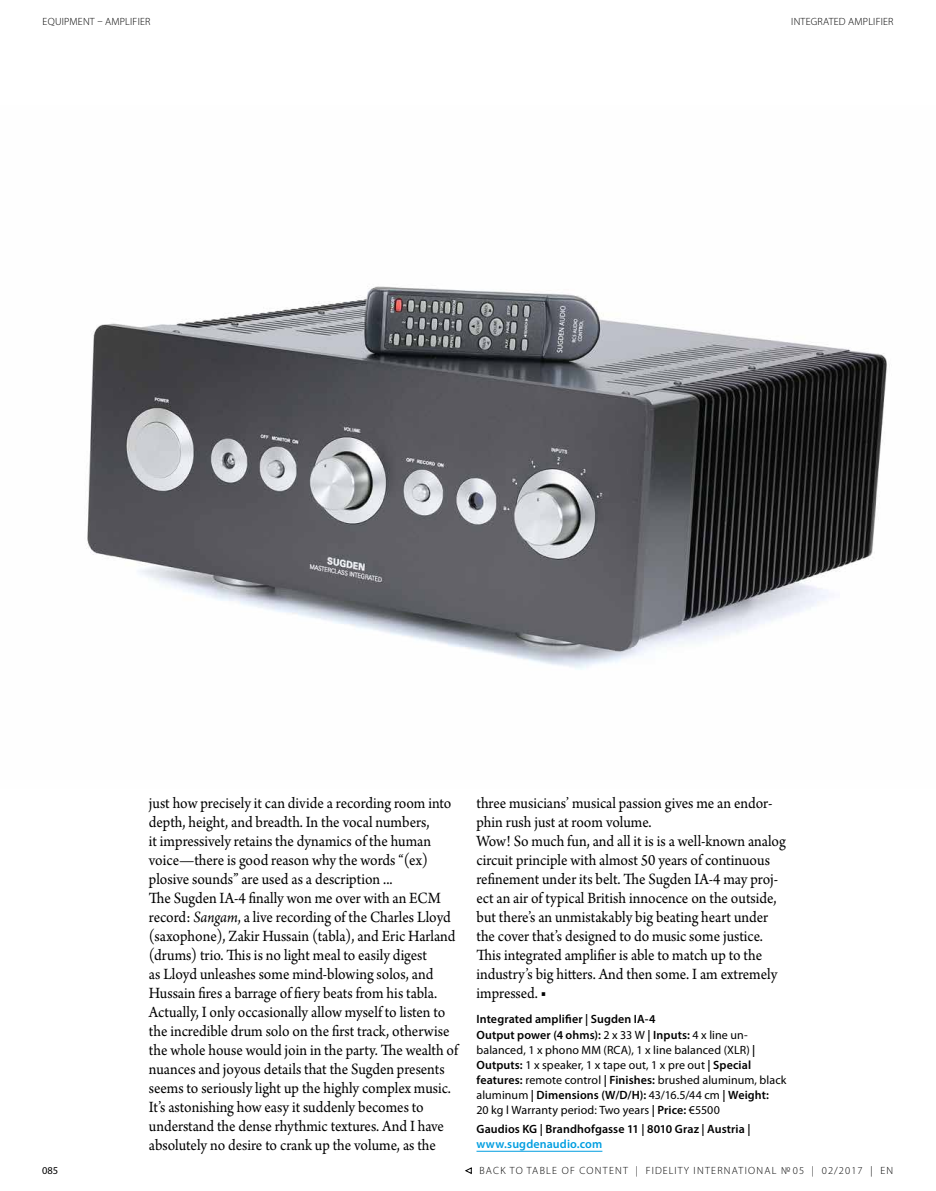
<style>
.page{position:relative;width:936px;height:1191px;background:#fff}
.page>*{position:absolute;margin:0;border:0;box-sizing:border-box;transform-origin:0 0}
.t1{font:16.5px/18.9px "Arno Pro";color:#000;scale:.93 1}
.t2{font:12px/15px "Myriad Pro";letter-spacing:.005em;color:#000}
.t3{font:600 12px/16.2px "Myriad Pro";letter-spacing:.01em;color:#000}
.t4{font:600 12px "Myriad Pro";letter-spacing:.01em;color:#009ee0}
.t5{font:300 10.5px "Myriad Pro";letter-spacing:.12em;color:#000}
.t6{font:300 10.5px "Myriad Pro";letter-spacing:.02em;color:#000}
.t7{font:10.5px "Myriad Pro";color:#000}
.s1{font-style:italic}
.s2{font-weight:400}
.s3{font-weight:600}
</style>
<div class="page">
<img style="left:86px;top:286px;width:801px;height:384px">
<hr style="left:476px;top:1150px;width:126px;height:1px;background:#009ee0">
<svg style="left:465px;top:1167px;width:7px;height:7px"></svg>
<p class="t6" style="left:43px;top:16px;width:109px">EQUIPMENT – AMPLIFIER</p>
<p class="t6" style="left:791px;top:16px;width:104px">INTEGRATED AMPLIFIER</p>
<p class="t1" style="left:149px;top:794px;width:334px">just how precisely it can divide a recording room into depth, height, and breadth. In the vocal numbers,<br>it impressively retains the dynamics of the human voice—there is good reason why the words “(ex) plosive sounds” are used as a description ...<br>The Sugden IA-4 finally won me over with an ECM record: <span class="s1">Sangam</span>, a live recording of the Charles Lloyd (saxophone), Zakir Hussain (tabla), and Eric Harland (drums) trio. This is no light meal to easily digest<br>as Lloyd unleashes some mind-blowing solos, and Hussain fires a barrage of fiery beats from his tabla.<br>Actually, I only occasionally allow myself to listen to the incredible drum solo on the first track, otherwise the whole house would join in the party. The wealth of nuances and joyous details that the Sugden presents seems to seriously light up the highly complex music.<br>It’s astonishing how easy it suddenly becomes to understand the dense rhythmic textures. And I have absolutely no desire to crank up the volume, as the</p>
<p class="t1" style="left:476px;top:794px;width:334px">three musicians’ musical passion gives me an endor&shy;phin rush just at room volume.<br>Wow! So much fun, and all it is is a well-known analog circuit principle with almost 50 years of continuous refinement under its belt. The Sugden IA-4 may proj&shy;ect an air of typical British innocence on the outside, but there’s an unmistakably big beating heart under the cover that’s designed to do music some justice.<br>This integrated amplifier is able to match up to the industry’s big hitters. And then some. I am extremely impressed. ■</p>
<p class="t3" style="left:476px;top:1010px;width:273px">Integrated amplifier | Sugden IA-4<br>Output power (4 ohms): <span class="s2">2 x 33 W</span> | Inputs: <span class="s2">4 x line un-</span></p>
<p class="t2" style="left:476px;top:1042px;width:311px">balanced, 1 x phono MM (RCA), 1 x line balanced (XLR) <span class="s3">| Outputs:</span> 1 x speaker, 1 x tape out, 1 x pre out <span class="s3">| Special features:</span> remote control <span class="s3">| Finishes:</span> brushed aluminum, black aluminum <span class="s3">| Dimensions (W/D/H):</span> 43/16.5/44 cm <span class="s3">| Weight:<br></span>20 kg l Warranty period: Two years <span class="s3">| Price:</span> €5500</p>
<p class="t3" style="left:476px;top:1120px;width:275px">Gaudios KG | Brandhofgasse 11 | 8010 Graz | Austria |</p>
<p class="t4" style="left:476px;top:1136px;width:127px">www.sugdenaudio.com</p>
<p class="t7" style="left:42px;top:1164px;width:18px">085</p>
<p class="t5" style="left:479px;top:1164px;width:415px">BACK TO TABLE OF CONTENT | FIDELITY INTERNATIONAL № 05 | 02/2017 | EN</p>
</div>
